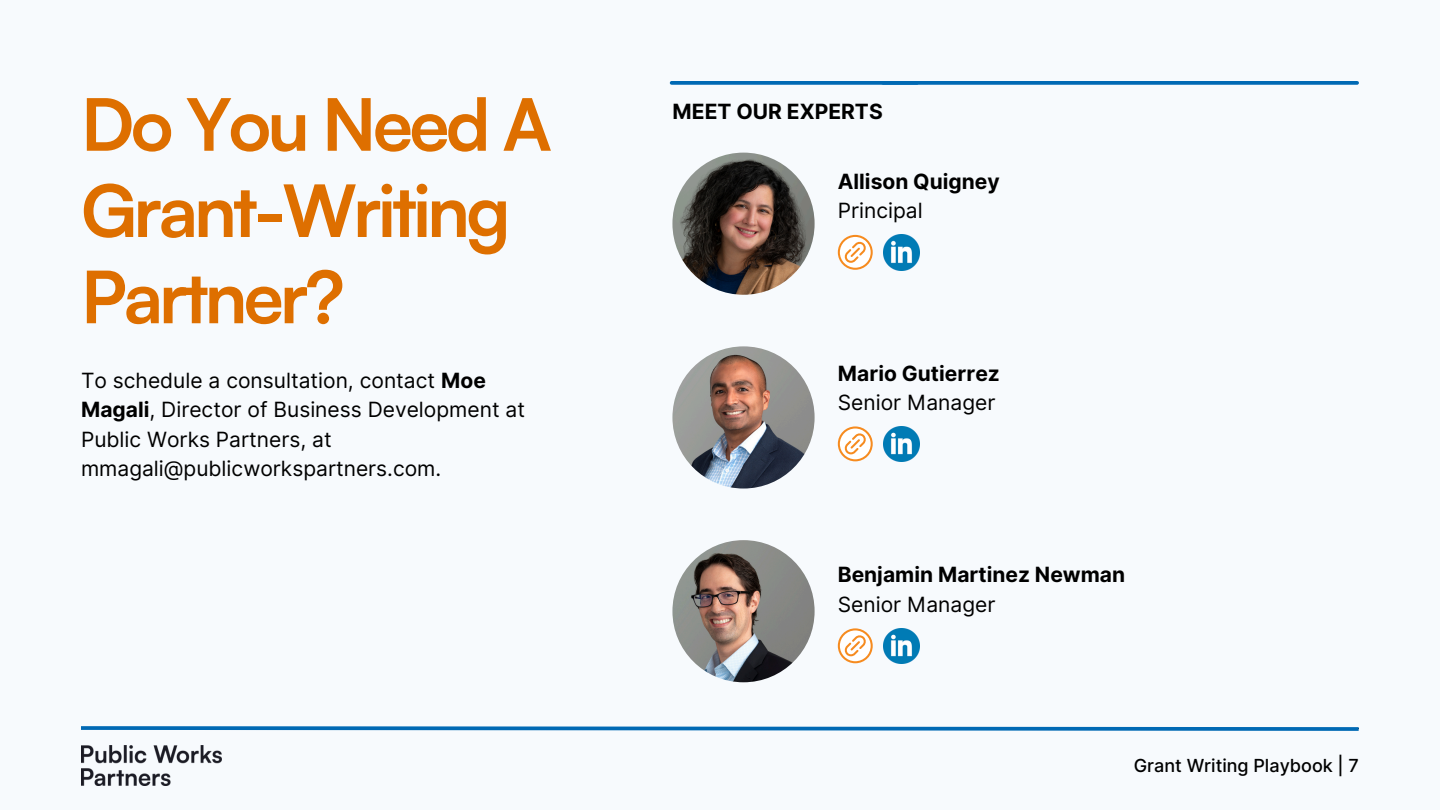
<style>
.page{position:relative;width:1440px;height:810px;background:#f7fafd}
.page>*{position:absolute;margin:0;border:0;box-sizing:border-box;transform-origin:0 0}
.t1{font:700 72px/86.2px "Satoshi";letter-spacing:-.05em;color:#de6f00}
.t2{font:21px/29.2px "Inter";color:#000}
.t3{font:700 21px/29.2px "Inter";color:#000}
.t4{font:500 18px "Inter";color:#000}
.s1{font-weight:700}
.s2{font-weight:400}
</style>
<div class="page">
<svg style="left:81px;top:726px;width:1278px;height:5px;background:#3d8cc5"></svg>
<img style="left:81px;top:745px;width:140px;height:41px">
<img style="left:672px;top:153px;width:143px;height:142px;border-radius:50%">
<img style="left:672px;top:346px;width:143px;height:143px;border-radius:50%">
<img style="left:672px;top:540px;width:143px;height:142px;border-radius:50%">
<svg style="left:838px;top:235px;width:35px;height:35px"></svg>
<img style="left:884px;top:235px;width:35px;height:35px">
<svg style="left:838px;top:426px;width:35px;height:35px"></svg>
<img style="left:884px;top:426px;width:35px;height:36px">
<svg style="left:838px;top:628px;width:35px;height:35px"></svg>
<img style="left:884px;top:628px;width:35px;height:36px">
<svg style="left:672px;top:81px;width:211px;height:4px"></svg>
<svg style="left:883px;top:81px;width:474px;height:4px;background:#0e71b8"></svg>
<h3 class="t1" style="left:81px;top:80px;width:472px">Do You Need A<br>Grant-Writing<br>Partner?</h3>
<p class="t2" style="left:81px;top:366px;width:446px">To schedule a consultation, contact <span class="s1">Moe Magali</span>, Director of Business Development at Public Works Partners, at mmagali@publicworkspartners.com.</p>
<h3 class="t3" style="left:672px;top:97px;width:212px">MEET OUR EXPERTS</h3>
<p class="t3" style="left:838px;top:167px;width:163px">Allison Quigney<br><span class="s2">Principal</span></p>
<p class="t3" style="left:838px;top:358px;width:164px">Mario Gutierrez<br><span class="s2">Senior Manager</span></p>
<p class="t3" style="left:838px;top:560px;width:289px">Benjamin Martinez Newman<br><span class="s2">Senior Manager</span></p>
<h2 class="t4" style="left:1134px;top:754px;width:227px">Grant Writing Playbook | 7</h2>
</div>
